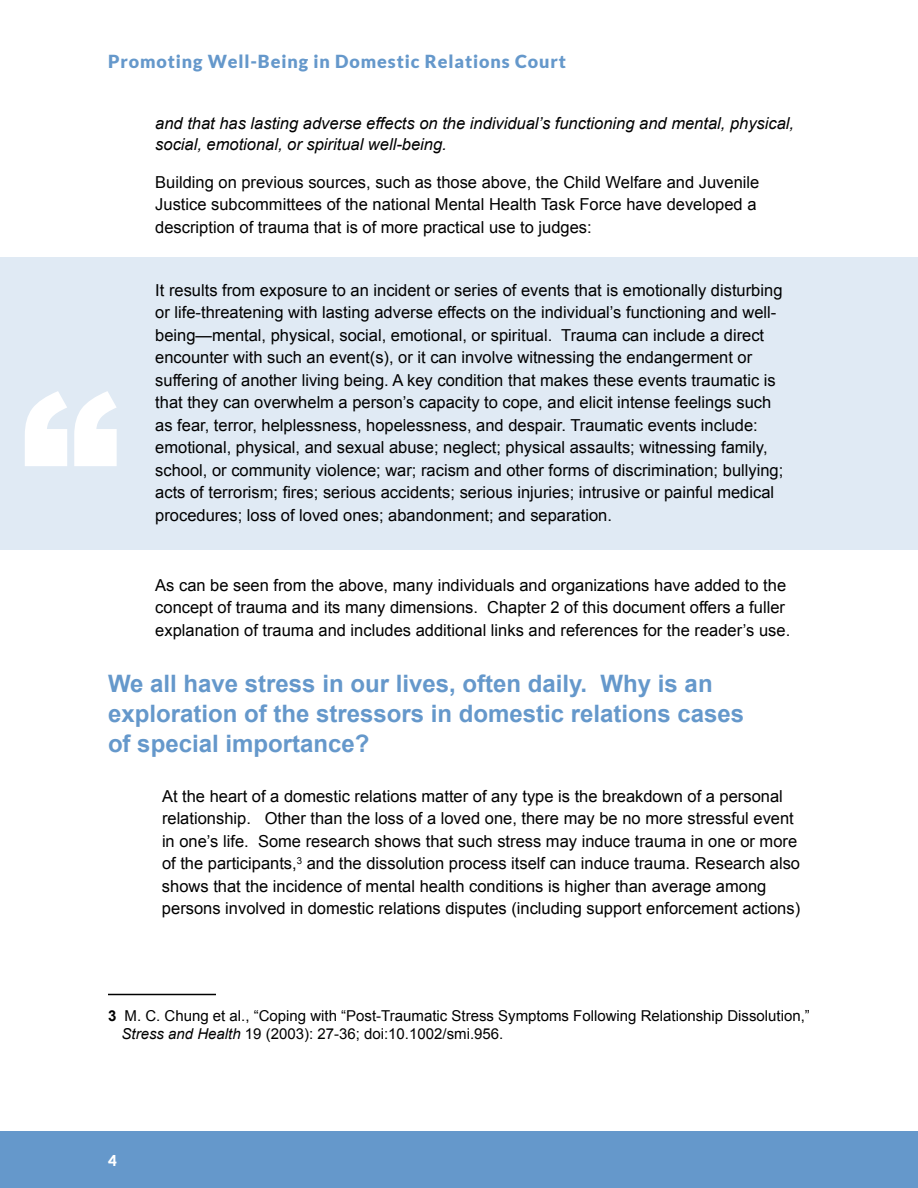
<style>
.page{position:relative;width:918px;height:1188px;background:#fff}
.page>*{position:absolute;margin:0;border:0;box-sizing:border-box;transform-origin:0 0}
.t1{font:900 188.4px "Arial";color:#fff;scale:1.06 1}
.t2{font:700 24px/30px "Arial";color:#6598cb}
.t3{font:900 18px "Lato";letter-spacing:.05em;color:#6598cb}
.t4{font:16.5px/22.5px "Arial";color:#000}
.t5{font:italic 16.5px/21px "Arial";color:#000}
.t6{font:15px/18px "Arial";color:#000}
.t7{font:900 15px "Lato";color:#fff}
.s1{font-weight:700}
.s2{font-style:italic}
</style>
<div class="page">
<div style="left:0;top:1131px;width:918px;height:57px;background:#6598cb"></div>
<div style="left:0;top:257px;width:918px;height:292px;background:#e0eaf4"></div>
<hr style="left:108px;top:994px;width:108px;height:1px;background:#000">
<p class="t3" style="left:108px;top:51px;width:459px">Promoting Well-Being in Domestic Relations Court</p>
<h1 class="t1" style="left:19px;top:324px;width:96px">“</h1>
<p class="t5" style="left:155px;top:113px;width:640px">and that has lasting adverse effects on the individual’s functioning and mental, physical, social, emotional, or spiritual well-being.</p>
<p class="t4" style="left:155px;top:171px;width:606px">Building on previous sources, such as those above, the Child Welfare and Juvenile<br>Justice subcommittees of the national Mental Health Task Force have developed a description of trauma that is of more practical use to judges:</p>
<p class="t4" style="left:155px;top:279px;width:630px">It results from exposure to an incident or series of events that is emotionally disturbing or life-threatening with lasting adverse effects on the individual’s functioning and well&shy;being—mental, physical, social, emotional, or spiritual. Trauma can include a direct encounter with such an event(s), or it can involve witnessing the endangerment or suffering of another living being. A key condition that makes these events traumatic is that they can overwhelm a person’s capacity to cope, and elicit intense feelings such as fear, terror, helplessness, hopelessness, and despair. Traumatic events include: emotional, physical, and sexual abuse; neglect; physical assaults; witnessing family, school, or community violence; war; racism and other forms of discrimination; bullying; acts of terrorism; fires; serious accidents; serious injuries; intrusive or painful medical procedures; loss of loved ones; abandonment; and separation.</p>
<p class="t4" style="left:155px;top:574px;width:637px">As can be seen from the above, many individuals and organizations have added to the concept of trauma and its many dimensions. Chapter 2 of this document offers a fuller explanation of trauma and includes additional links and references for the reader’s use.</p>
<h2 class="t2" style="left:108px;top:670px;width:638px">We all have stress in our lives, often daily. Why is an exploration of the stressors in domestic relations cases of special importance?</h2>
<p class="t4" style="left:162px;top:785px;width:640px">At the heart of a domestic relations matter of any type is the breakdown of a personal relationship. Other than the loss of a loved one, there may be no more stressful event in one’s life. Some research shows that such stress may induce trauma in one or more of the participants,<sup>3</sup> and the dissolution process itself can induce trauma. Research also shows that the incidence of mental health conditions is higher than average among persons involved in domestic relations disputes (including support enforcement actions)</p>
<p class="t6" style="left:122px;top:1007px;width:690px;text-indent:-14px"><span class="s1">3</span> M. C. Chung et al., “Coping with “Post-Traumatic Stress Symptoms Following Relationship Dissolution,”<br><span class="s2">Stress and Health</span> 19 (2003): 27-36; doi:10.1002/smi.956.</p>
<p class="t7" style="left:108px;top:1151px;width:10px">4</p>
</div>
